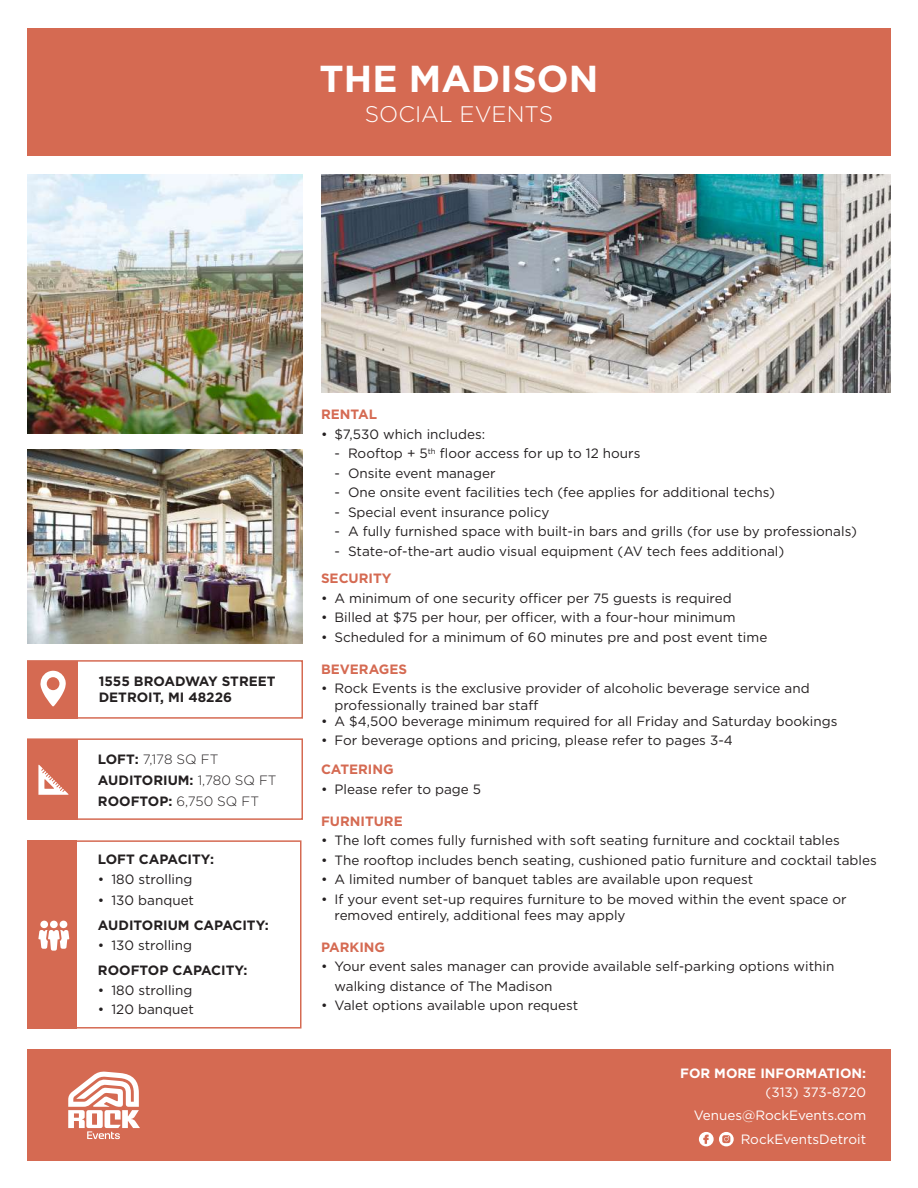
<style>
.page{position:relative;width:918px;height:1188px;background:#fff}
.page>*{position:absolute;margin:0;border:0;box-sizing:border-box;transform-origin:0 0}
.t1{font:700 37.5px "Gotham";color:#fff}
.t2{font:300 22.5px "Gotham";color:#fff}
.t3{font:13.5px/16.2px "Gotham";color:#231f20}
.t4{font:700 13.5px/16.2px "Gotham";color:#231f20}
.t5{font:300 13.5px/21px "Gotham";color:#231f20}
.t6{font:13.5px/22.5px "Gotham";color:#fff;text-align:right}
.t7{font:700 13.5px "Gotham";color:#d56a52}
.t8{font:700 13.5px "Gotham";color:#fff}
.s1{font-weight:700}
</style>
<div class="page">
<img style="left:27px;top:175px;width:276px;height:258px">
<img style="left:321px;top:175px;width:570px;height:218px">
<div style="left:28px;top:661px;width:50px;height:58px;background:#d56a52"></div>
<svg style="left:40px;top:671px;width:26px;height:36px"></svg>
<div style="left:27px;top:660px;width:276px;height:59px;border:2px solid #d56a52"></div>
<div style="left:28px;top:739px;width:50px;height:81px;background:#d56a52"></div>
<div style="left:27px;top:738px;width:276px;height:82px;border:2px solid #d56a52"></div>
<svg style="left:38px;top:765px;width:30px;height:30px"></svg>
<div style="left:27px;top:840px;width:50px;height:189px;background:#d56a52"></div>
<div style="left:27px;top:840px;width:275px;height:189px;border:2px solid #d56a52"></div>
<svg style="left:38px;top:921px;width:31px;height:30px"></svg>
<img style="left:27px;top:450px;width:276px;height:194px">
<div style="left:27px;top:1050px;width:333px;height:111px;background:#d56a52"></div>
<div style="left:321px;top:1050px;width:570px;height:111px;background:#d56a52"></div>
<svg style="left:699px;top:1132px;width:35px;height:14px"></svg>
<svg style="left:68px;top:1071px;width:72px;height:68px"></svg>
<div style="left:28px;top:28px;width:863px;height:128px;background:#d56a52"></div>
<h1 class="t1" style="left:320px;top:54px;width:280px">THE MADISON</h1>
<h2 class="t2" style="left:365px;top:100px;width:190px">SOCIAL EVENTS</h2>
<p class="t4" style="left:99px;top:673px;width:178px">1555 BROADWAY STREET<br>DETROIT, MI 48226</p>
<p class="t5" style="left:98px;top:748px;width:180px"><span class="s1">LOFT:</span> 7,178 SQ FT<br><span class="s1">AUDITORIUM:</span> 1,780 SQ FT<br><span class="s1">ROOFTOP:</span> 6,750 SQ FT</p>
<p class="t4" style="left:98px;top:851px;width:118px">LOFT CAPACITY:</p>
<p class="t3" style="left:98px;top:871px;width:96px">• 180 strolling</p>
<p class="t3" style="left:98px;top:892px;width:98px">• 130 banquet</p>
<p class="t4" style="left:98px;top:917px;width:172px">AUDITORIUM CAPACITY:</p>
<p class="t3" style="left:98px;top:937px;width:96px">• 130 strolling</p>
<p class="t4" style="left:98px;top:962px;width:151px">ROOFTOP CAPACITY:</p>
<p class="t3" style="left:98px;top:982px;width:96px">• 180 strolling</p>
<p class="t3" style="left:98px;top:1001px;width:97px">• 120 banquet</p>
<p class="t7" style="left:321px;top:405px;width:58px">RENTAL</p>
<p class="t3" style="left:321px;top:426px;width:166px">• $7,530 which includes:</p>
<p class="t3" style="left:334px;top:445px;width:307px">- Rooftop + 5<sup>th</sup> floor access for up to 12 hours</p>
<p class="t3" style="left:334px;top:465px;width:163px">- Onsite event manager</p>
<p class="t3" style="left:334px;top:484px;width:442px">- One onsite event facilities tech (fee applies for additional techs)</p>
<p class="t3" style="left:334px;top:504px;width:216px">- Special event insurance policy</p>
<p class="t3" style="left:334px;top:523px;width:524px">- A fully furnished space with built-in bars and grills (for use by professionals)</p>
<p class="t3" style="left:334px;top:543px;width:451px">- State-of-the-art audio visual equipment (AV tech fees additional)</p>
<p class="t7" style="left:321px;top:570px;width:72px">SECURITY</p>
<p class="t3" style="left:321px;top:590px;width:412px">• A minimum of one security officer per 75 guests is required</p>
<p class="t3" style="left:321px;top:609px;width:416px">• Billed at $75 per hour, per officer, with a four-hour minimum</p>
<p class="t3" style="left:321px;top:629px;width:448px">• Scheduled for a minimum of 60 minutes pre and post event time</p>
<p class="t7" style="left:321px;top:660px;width:88px">BEVERAGES</p>
<p class="t3" style="left:334px;top:680px;width:477px;text-indent:-14px">• Rock Events is the exclusive provider of alcoholic beverage service and professionally trained bar staff</p>
<p class="t3" style="left:321px;top:713px;width:518px">• A $4,500 beverage minimum required for all Friday and Saturday bookings</p>
<p class="t3" style="left:321px;top:732px;width:413px">• For beverage options and pricing, please refer to pages 3-4</p>
<p class="t7" style="left:321px;top:760px;width:74px">CATERING</p>
<p class="t3" style="left:321px;top:780px;width:162px">• Please refer to page 5</p>
<p class="t7" style="left:321px;top:812px;width:83px">FURNITURE</p>
<p class="t3" style="left:321px;top:832px;width:520px">• The loft comes fully furnished with soft seating furniture and cocktail tables</p>
<p class="t3" style="left:321px;top:852px;width:557px">• The rooftop includes bench seating, cushioned patio furniture and cocktail tables</p>
<p class="t3" style="left:321px;top:871px;width:434px">• A limited number of banquet tables are available upon request</p>
<p class="t3" style="left:334px;top:891px;width:514px;text-indent:-14px">• If your event set-up requires furniture to be moved within the event space or removed entirely, additional fees may apply</p>
<p class="t7" style="left:321px;top:938px;width:66px">PARKING</p>
<p class="t3" style="left:334px;top:957px;width:501px;line-height:19.5px;text-indent:-14px">• Your event sales manager can provide available self-parking options within walking distance of The Madison</p>
<p class="t3" style="left:321px;top:997px;width:259px">• Valet options available upon request</p>
<p class="t8" style="left:680px;top:1064px;width:188px">FOR MORE INFORMATION:</p>
<p class="t6" style="left:694px;top:1081px;width:174px">(313) 373-8720<br>Venues@RockEvents.com</p>
<p class="t6" style="left:741px;top:1127px;width:127px">RockEventsDetroit</p>
</div>
